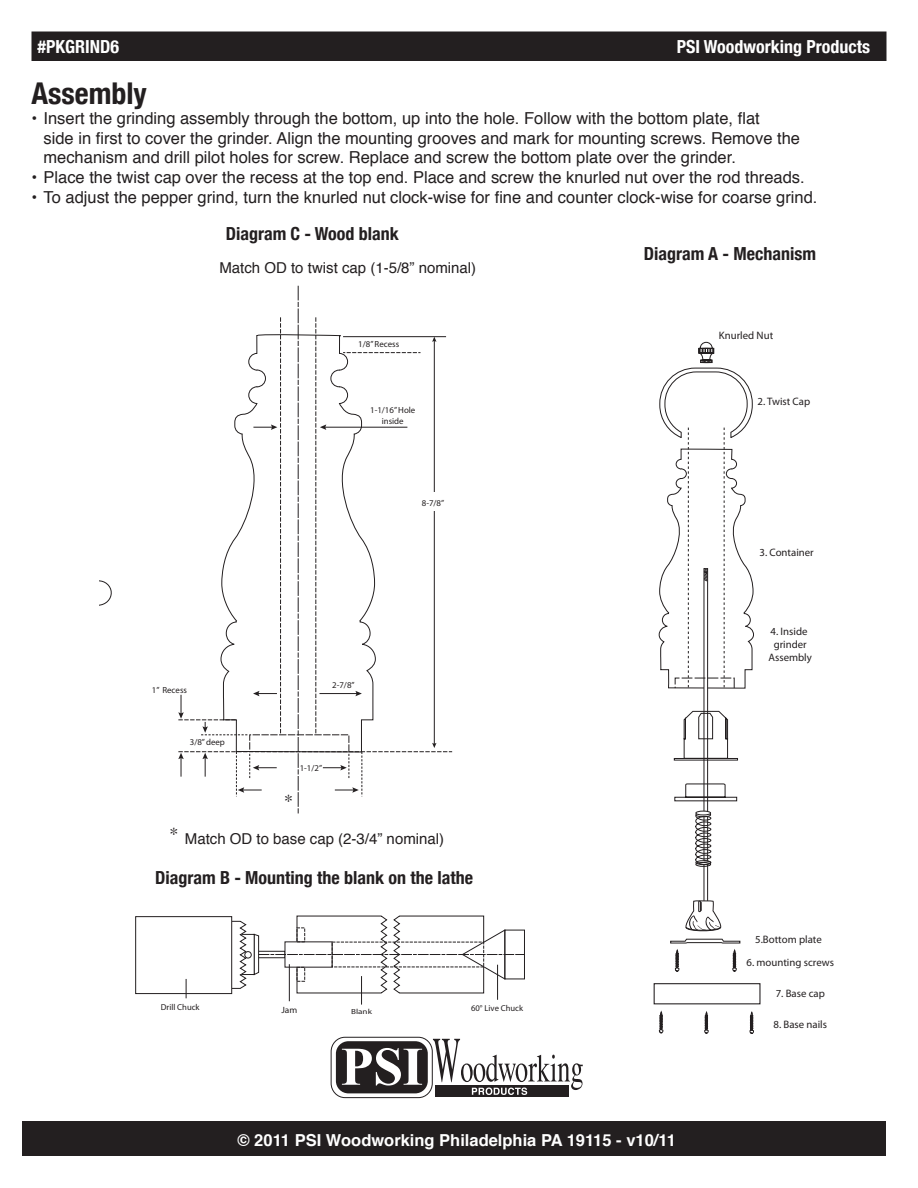
<style>
.page{position:relative;width:918px;height:1188px;background:#fff}
.page>*{position:absolute;margin:0;border:0;box-sizing:border-box;transform-origin:0 0}
.t1{font:700 condensed 30px "Helvetica Neue";color:#231f20}
.t2{font:700 condensed 18px "Helvetica Neue";color:#231f20}
.t3{font:700 condensed 18px "Helvetica Neue";color:#fff}
.t4{font:18px "Times";color:#231f20}
.t5{font:16.5px/19.8px "Helvetica";color:#231f20}
.t6{font:700 16.5px "Helvetica";color:#fff}
.t7{font:15px "Helvetica";color:#231f20}
.t8{font:10.8px/12.9px "Myriad Pro";color:#231f20;text-align:center}
.t9{font:9.15px "Myriad Pro";color:#231f20}
.t10{font:8.85px/10.6px "Myriad Pro";color:#231f20;text-align:center}
.t11{font:8.55px "Myriad Pro";color:#231f20}
.t12{font:7.35px "Myriad Pro";color:#231f20;scale:1.23 1}
</style>
<div class="page">
<svg style="left:331px;top:1038px;width:101px;height:59px"></svg>
<div style="left:331px;top:1037px;width:102px;height:61px;border:1px solid #231f20;border-radius:14px"></div>
<div style="left:435px;top:1085px;width:134px;height:12px;background:#231f20"></div>
<svg style="left:336px;top:1039px;width:247px;height:56px"></svg>
<div style="left:22px;top:1121px;width:864px;height:35px;background:#231f20"></div>
<div style="left:32px;top:32px;width:854px;height:28px;background:#231f20"></div>
<div style="left:32px;top:32px;width:854px;height:29px;border:2px solid #231f20"></div>
<svg style="left:99px;top:580px;width:13px;height:26px"></svg>
<svg style="left:178px;top:286px;width:274px;height:528px"></svg>
<svg style="left:704px;top:689px;width:4px;height:122px"></svg>
<hr style="left:696px;top:813px;width:15px;height:4px;background:#4b4848;border-radius:50%">
<div style="left:695px;top:812px;width:16px;height:5px;border:1px solid #231f20;border-radius:50%"></div>
<div style="left:695px;top:811px;width:16px;height:4px;border:1px solid #231f20;border-radius:50%"></div>
<svg style="left:670px;top:815px;width:71px;height:157px"></svg>
<svg style="left:674px;top:710px;width:64px;height:92px"></svg>
<div style="left:674px;top:758px;width:64px;height:3px;border:1px solid #231f20"></div>
<div style="left:654px;top:983px;width:107px;height:21px;background:#fff;border:1px solid #231f20"></div>
<svg style="left:658px;top:1010px;width:96px;height:24px"></svg>
<svg style="left:658px;top:341px;width:96px;height:348px"></svg>
<svg style="left:135px;top:915px;width:389px;height:90px"></svg>
<hr style="left:497px;top:965px;width:1px;height:35px;background:#231f20">
<div style="left:297px;top:967px;width:8px;height:14px;border:1px dashed #231f20"></div>
<div style="left:505px;top:930px;width:20px;height:49px;border:1px solid #231f20"></div>
<p class="t3" style="left:38px;top:36px;width:83px">#PKGRIND6</p>
<p class="t3" style="left:677px;top:36px;width:195px">PSI Woodworking Products</p>
<p class="t1" style="left:32px;top:75px;width:117px">Assembly</p>
<p class="t5" style="left:43px;top:109px;width:758px;text-indent:-12px">• Insert the grinding assembly through the bottom, up into the hole. Follow with the bottom plate, flat<br>side in first to cover the grinder. Align the mounting grooves and mark for mounting screws. Remove the mechanism and drill pilot holes for screw. Replace and screw the bottom plate over the grinder.</p>
<p class="t5" style="left:32px;top:168px;width:775px">• Place the twist cap over the recess at the top end. Place and screw the knurled nut over the rod threads.</p>
<p class="t5" style="left:32px;top:188px;width:787px">• To adjust the pepper grind, turn the knurled nut clock-wise for fine and counter clock-wise for coarse grind.</p>
<p class="t2" style="left:226px;top:222px;width:175px">Diagram C - Wood blank</p>
<p class="t7" style="left:219px;top:256px;width:258px">Match OD to twist cap (1-5/8” nominal)</p>
<p class="t10" style="left:358px;top:339px;width:42px">1/8” Recess</p>
<p class="t10" style="left:370px;top:405px;width:47px">1-1/16” Hole inside</p>
<p class="t10" style="left:422px;top:497px;width:24px">8-7/8”</p>
<p class="t10" style="left:152px;top:685px;width:37px">1” Recess</p>
<p class="t10" style="left:190px;top:737px;width:37px">3/8” deep</p>
<p class="t10" style="left:332px;top:680px;width:24px">2-7/8”</p>
<p class="t10" style="left:300px;top:763px;width:24px">1-1/2”</p>
<p class="t4" style="left:284px;top:784px;width:10px">*</p>
<p class="t4" style="left:170px;top:817px;width:10px">*</p>
<p class="t7" style="left:185px;top:827px;width:261px">Match OD to base cap (2-3/4” nominal)</p>
<p class="t2" style="left:155px;top:867px;width:320px">Diagram B - Mounting the blank on the lathe</p>
<p class="t11" style="left:161px;top:1002px;width:40px">Drill Chuck</p>
<p class="t9" style="left:281px;top:1005px;width:17px">Jam</p>
<p class="t12" style="left:351px;top:1007px;width:18px">Blank</p>
<p class="t11" style="left:471px;top:1003px;width:54px">60° Live Chuck</p>
<p class="t2" style="left:644px;top:243px;width:174px">Diagram A - Mechanism</p>
<p class="t8" style="left:719px;top:329px;width:56px">Knurled Nut</p>
<p class="t8" style="left:758px;top:395px;width:54px">2. Twist Cap</p>
<p class="t8" style="left:759px;top:546px;width:56px">3. Container</p>
<p class="t8" style="left:769px;top:625px;width:45px">4. Inside grinder<br>Assembly</p>
<p class="t8" style="left:755px;top:933px;width:68px">5.Bottom plate</p>
<p class="t8" style="left:747px;top:956px;width:89px">6. mounting screws</p>
<p class="t8" style="left:776px;top:987px;width:51px">7. Base cap</p>
<p class="t8" style="left:774px;top:1017px;width:55px">8. Base nails</p>
<p class="t6" style="left:238px;top:1127px;width:440px">© 2011 PSI Woodworking Philadelphia PA 19115 - v10/11</p>
</div>
